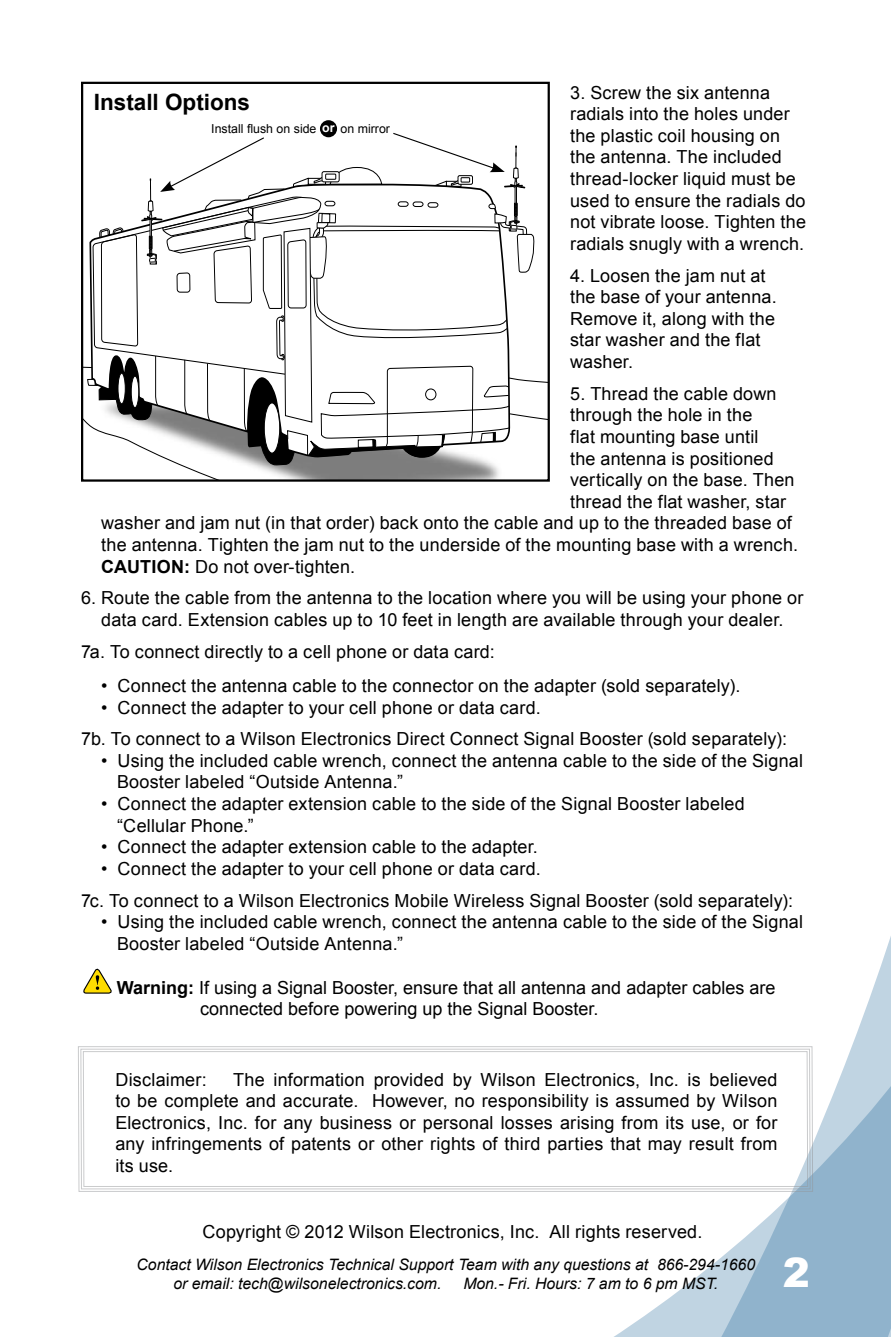
<style>
.page{position:relative;width:891px;height:1337px;background:#fff}
.page>*{position:absolute;margin:0;border:0;box-sizing:border-box;transform-origin:0 0}
.t1{font:900 40.5px "Arial";color:#fff}
.t2{font:700 22.5px "Arial";color:#000}
.t3{font:18px/21.6px "Arial";letter-spacing:.01em;color:#000}
.t4{font:italic 15.75px/18.9px "Arial";color:#000}
.t5{font:12.38px "Arial";color:#000}
.t6{font:700 12.38px "Arial";color:#fff}
.s1{font-weight:700}
</style>
<div class="page">
<svg style="left:615px;top:936px;width:276px;height:400px"></svg>
<svg style="left:83px;top:968px;width:29px;height:26px"></svg>
<svg style="left:78px;top:1020px;width:736px;height:197px"></svg>
<svg style="left:80px;top:1048px;width:731px;height:141px"></svg>
<svg style="left:82px;top:1050px;width:727px;height:137px"></svg>
<svg style="left:82px;top:83px;width:467px;height:397px"></svg>
<div style="left:320px;top:120px;width:17px;height:17px;background:#000;border-radius:50%"></div>
<p class="t3" style="left:570px;top:82px;width:237px">3. Screw the six antenna radials into the holes under the plastic coil housing on the antenna. The included thread-locker liquid must be used to ensure the radials do not vibrate loose. Tighten the radials snugly with a wrench.</p>
<p class="t3" style="left:570px;top:265px;width:208px">4. Loosen the jam nut at the base of your antenna.<br>Remove it, along with the star washer and the flat washer.</p>
<p class="t3" style="left:570px;top:383px;width:208px">5. Thread the cable down</p>
<p class="t3" style="left:570px;top:404px;width:184px">through the hole in the</p>
<p class="t3" style="left:570px;top:426px;width:190px">flat mounting base until</p>
<p class="t3" style="left:570px;top:448px;width:205px">the antenna is positioned</p>
<p class="t3" style="left:570px;top:469px;width:226px">vertically on the base. Then</p>
<p class="t3" style="left:570px;top:491px;width:218px">thread the flat washer, star</p>
<p class="t3" style="left:101px;top:512px;width:692px">washer and jam nut (in that order) back onto the cable and up to the threaded base of</p>
<p class="t3" style="left:101px;top:534px;width:698px">the antenna. Tighten the jam nut to the underside of the mounting base with a wrench.</p>
<p class="t3" style="left:101px;top:556px;width:255px"><span class="s1">CAUTION:</span> Do not over-tighten.</p>
<p class="t3" style="left:81px;top:587px;width:724px;text-align:center">6. Route the cable from the antenna to the location where you will be using your phone or data card. Extension cables up to 10 feet in length are available through your dealer.</p>
<p class="t3" style="left:81px;top:641px;width:415px">7a. To connect directly to a cell phone or data card:</p>
<p class="t3" style="left:101px;top:675px;width:641px">• Connect the antenna cable to the connector on the adapter (sold separately).</p>
<p class="t3" style="left:81px;top:691px;width:708px;line-height:31.7px;text-indent:20px">• Connect the adapter to your cell phone or data card.<br>7b. To connect to a Wilson Electronics Direct Connect Signal Booster (sold separately):</p>
<p class="t3" style="left:117px;top:750px;width:688px;text-indent:-16px">• Using the included cable wrench, connect the antenna cable to the side of the Signal<br>Booster labeled “Outside Antenna.”</p>
<p class="t3" style="left:117px;top:793px;width:629px;text-indent:-16px">• Connect the adapter extension cable to the side of the Signal Booster labeled “Cellular Phone.”</p>
<p class="t3" style="left:101px;top:836px;width:438px">• Connect the adapter extension cable to the adapter.</p>
<p class="t3" style="left:81px;top:853px;width:714px;line-height:31.7px;text-indent:20px">• Connect the adapter to your cell phone or data card.<br>7c. To connect to a Wilson Electronics Mobile Wireless Signal Booster (sold separately):</p>
<p class="t3" style="left:117px;top:911px;width:688px;text-indent:-16px">• Using the included cable wrench, connect the antenna cable to the side of the Signal<br>Booster labeled “Outside Antenna.”</p>
<p class="t3" style="left:200px;top:976px;width:577px;text-indent:-84px"><span class="s1">Warning:</span> If using a Signal Booster, ensure that all antenna and adapter cables are connected before powering up the Signal Booster.</p>
<p class="t2" style="left:94px;top:87px;width:158px">Install Options</p>
<p class="t5" style="left:211px;top:120px;width:107px">Install flush on side</p>
<p class="t5" style="left:341px;top:120px;width:51px">on mirror</p>
<p class="t6" style="left:322px;top:119px;width:14px">or</p>
<p class="t3" style="left:115px;top:1068px;width:664px;text-align:justify;text-indent:118px">The information provided by Wilson Electronics, Inc. is believed to be complete and accurate. However, no responsibility is assumed by Wilson Electronics, Inc. for any business or personal losses arising from its use, or for any infringements of patents or other rights of third parties that may result from its use.</p>
<p class="t3" style="left:115px;top:1068px;width:93px">Disclaimer:</p>
<p class="t3" style="left:202px;top:1221px;width:501px">Copyright © 2012 Wilson Electronics, Inc. All rights reserved.</p>
<p class="t4" style="left:173px;top:1254px;width:583px;text-indent:-37px">Contact Wilson Electronics Technical Support Team with any questions at 866-294-1660 or email: tech@wilsonelectronics.com.</p>
<p class="t4" style="left:463px;top:1273px;width:257px">Mon.- Fri. Hours: 7 am to 6 pm MST.</p>
<h1 class="t1" style="left:783px;top:1243px;width:29px">2</h1>
</div>
